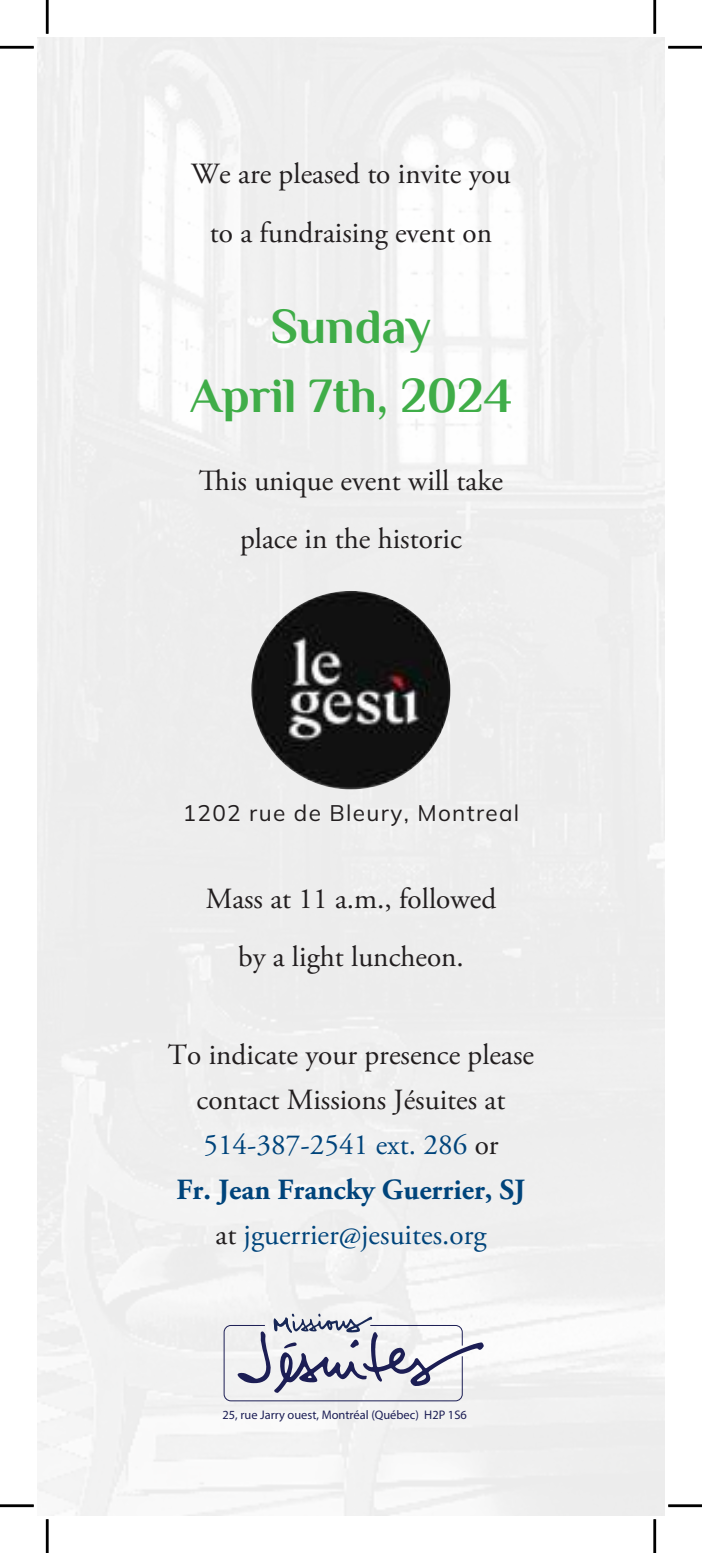
<style>
.page{position:relative;width:702px;height:1553px;background:#fff}
.page>*{position:absolute;margin:0;border:0;box-sizing:border-box;transform-origin:0 0}
.t1{font:700 49.5px/69.8px "Philosopher";color:#3fad48;text-align:center}
.t2{font:29.25px/45px "Adobe Garamond Pro";color:#221e1f;text-align:center}
.t3{font:200 22.5px "Mulish";letter-spacing:.06em;color:#221e1f}
.t4{font:12.38px "Myriad Pro";color:#1c1e55}
.s1{color:#00447b}
.s2{font-weight:700;color:#00447b}
</style>
<div class="page">
<img style="left:37px;top:37px;width:628px;height:1478px">
<img style="left:251px;top:591px;width:199px;height:198px;border-radius:99px">
<svg style="left:224px;top:1313px;width:260px;height:88px"></svg>
<hr style="left:0;top:46px;width:34px;height:3px;background:#000">
<hr style="left:668px;top:46px;width:34px;height:3px;background:#000">
<hr style="left:0;top:1504px;width:34px;height:3px;background:#000">
<hr style="left:668px;top:1504px;width:34px;height:3px;background:#000">
<hr style="left:46px;top:0;width:3px;height:34px;background:#000">
<hr style="left:46px;top:1519px;width:3px;height:33px;background:#000">
<hr style="left:653px;top:0;width:3px;height:34px;background:#000">
<hr style="left:653px;top:1519px;width:3px;height:33px;background:#000">
<p class="t2" style="left:191px;top:147px;width:321px;line-height:58.5px">We are pleased to invite you to a fundraising event on</p>
<h1 class="t1" style="left:190px;top:292px;width:324px">Sunday<br>April 7th, 2024</h1>
<p class="t2" style="left:199px;top:454px;width:306px;line-height:58.5px">This unique event will take place in the historic</p>
<p class="t3" style="left:183px;top:804px;width:338px">1202 rue de Bleury, Montreal</p>
<p class="t2" style="left:206px;top:872px;width:292px;line-height:58.5px">Mass at 11 a.m., followed by a light luncheon.</p>
<p class="t2" style="left:168px;top:1035px;width:368px">To indicate your presence please contact Missions Jésuites at<br><span class="s1">514-387-2541 ext. 286</span> or<br><span class="s2">Fr. Jean Francky Guerrier, SJ </span>at <span class="s1">jguerrier@jesuites.org</span></p>
<p class="t4" style="left:223px;top:1410px;width:246px">25, rue Jarry ouest, Montréal (Québec) H2P 1S6</p>
</div>
